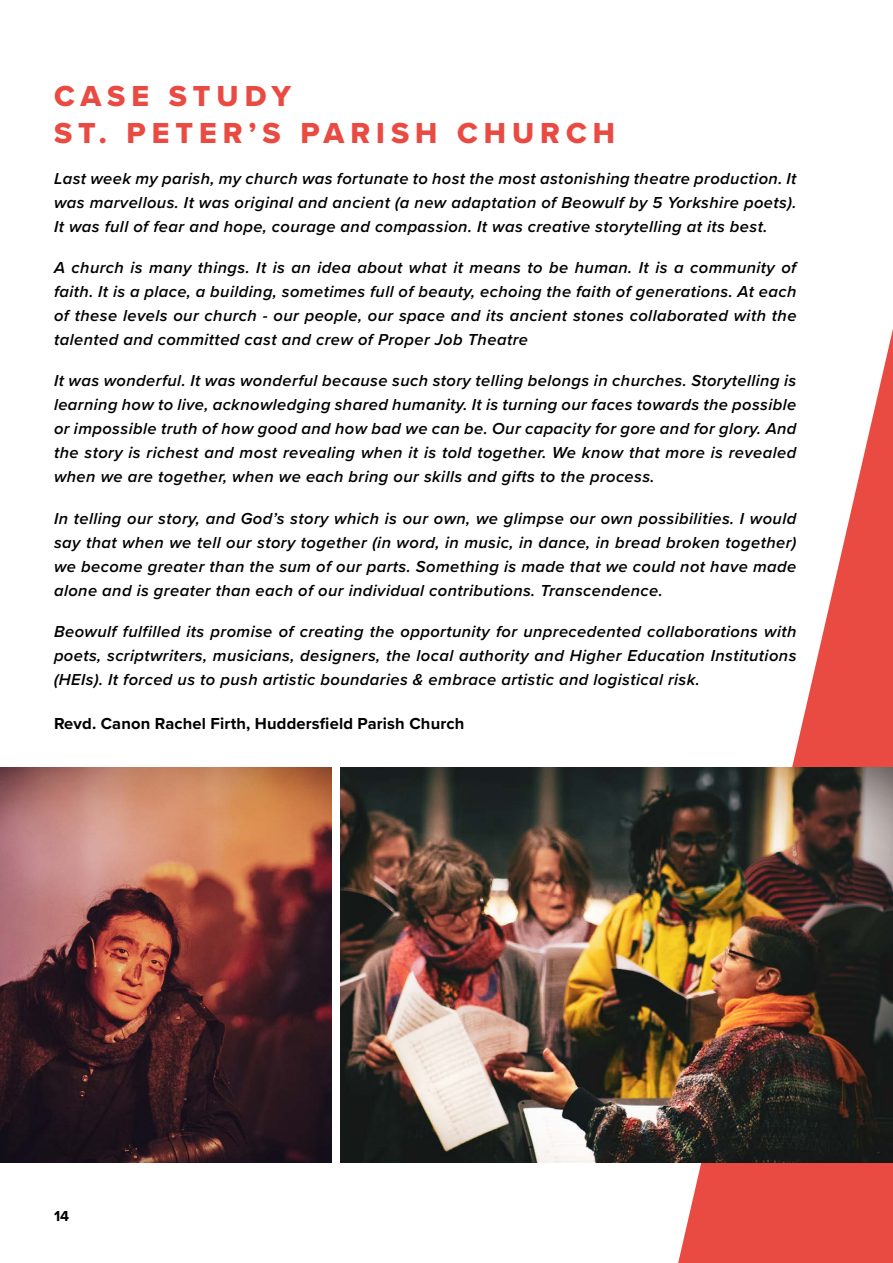
<style>
.page{position:relative;width:893px;height:1263px;background:#fff}
.page>*{position:absolute;margin:0;border:0;box-sizing:border-box;transform-origin:0 0}
.t1{font:30px "Proxima Nova Extrabld";letter-spacing:.2em;color:#e94a41}
.t2{font:italic 600 16.5px/24px "Proxima Nova";letter-spacing:.025em;color:#000;text-align:justify}
.t3{font:700 16.5px "Proxima Nova";letter-spacing:.01em;color:#000}
.t4{font:700 15px "Proxima Nova";color:#000}
</style>
<div class="page">
<svg style="left:678px;top:329px;width:215px;height:934px"></svg>
<img style="left:340px;top:767px;width:553px;height:395px">
<img style="left:0;top:767px;width:332px;height:395px">
<p class="t1" style="left:54px;top:74px;width:239px">CASE STUDY</p>
<p class="t1" style="left:54px;top:111px;width:563px">ST. PETER’S PARISH CHURCH</p>
<p class="t2" style="left:54px;top:166px;width:744px">Last week my parish, my church was fortunate to host the most astonishing theatre production. It was marvellous. It was original and ancient (a new adaptation of Beowulf by 5 Yorkshire poets).<br>It was full of fear and hope, courage and compassion. It was creative storytelling at its best.</p>
<p class="t2" style="left:54px;top:255px;width:744px">A church is many things. It is an idea about what it means to be human. It is a community of faith. It is a place, a building, sometimes full of beauty, echoing the faith of generations. At each of these levels our church - our people, our space and its ancient stones collaborated with the talented and committed cast and crew of Proper Job Theatre</p>
<p class="t2" style="left:54px;top:368px;width:744px">It was wonderful. It was wonderful because such story telling belongs in churches. Storytelling is learning how to live, acknowledging shared humanity. It is turning our faces towards the possible or impossible truth of how good and how bad we can be. Our capacity for gore and for glory. And the story is richest and most revealing when it is told together. We know that more is revealed when we are together, when we each bring our skills and gifts to the process.</p>
<p class="t2" style="left:54px;top:505px;width:744px">In telling our story, and God’s story which is our own, we glimpse our own possibilities. I would say that when we tell our story together (in word, in music, in dance, in bread broken together) we become greater than the sum of our parts. Something is made that we could not have made alone and is greater than each of our individual contributions. Transcendence.</p>
<p class="t2" style="left:54px;top:618px;width:744px">Beowulf fulfilled its promise of creating the opportunity for unprecedented collaborations with poets, scriptwriters, musicians, designers, the local authority and Higher Education Institutions (HEIs). It forced us to push artistic boundaries &amp; embrace artistic and logistical risk.</p>
<p class="t3" style="left:54px;top:711px;width:412px">Revd. Canon Rachel Firth, Huddersfield Parish Church</p>
<p class="t4" style="left:54px;top:1204px;width:17px">14</p>
</div>
